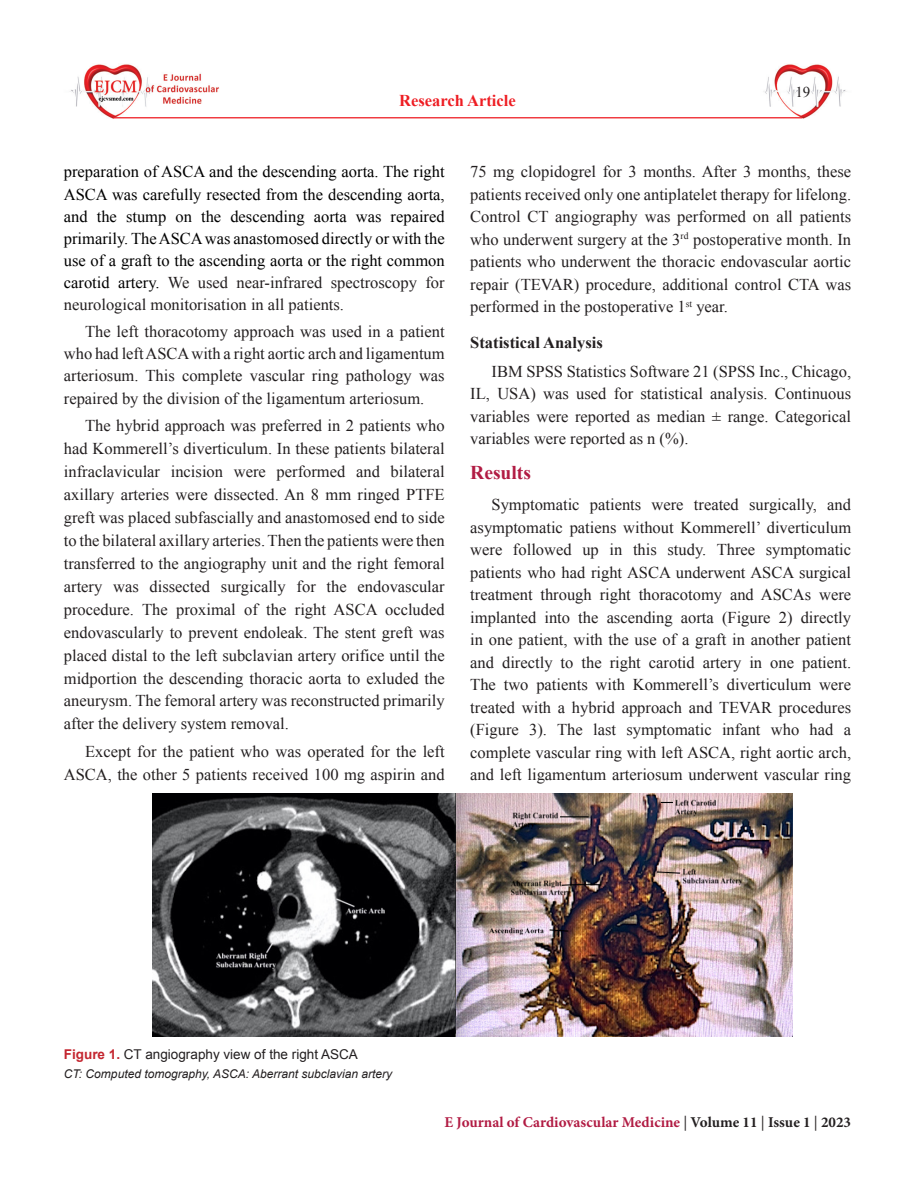
<style>
.page{position:relative;width:915px;height:1191px;background:#fff}
.page>*{position:absolute;margin:0;border:0;box-sizing:border-box;transform-origin:0 0}
.ARA_BASLIK{font:700 19.5px "Times New Roman";color:#b11b43}
.YAZI{font:16.5px/22.5px "Times New Roman";color:#231f20;text-align:justify}
.YAZI-2{font:16.5px/22.2px "Times New Roman";color:#000;text-align:justify}
.BOLD{font:700 16.5px "Times New Roman";color:#231f20}
.t1{font:700 16.5px "Times New Roman";color:#ee1d23}
.t2{font:700 15px "Minion Pro";color:#b11b43}
.t3{font:15px "Times New Roman";color:#231f20}
.RESİM-ALTI{font:13.5px "Arial";color:#231f20}
.RESİM-ALTI-2{font:italic 12px "Arial";color:#231f20}
.s1{color:#231f20}
.s2{font-weight:700;color:#c42630}
.s3{font-weight:400;color:#231f20}
</style>
<div class="page">
<img style="left:70px;top:64px;width:150px;height:55px">
<img style="left:694px;top:64px;width:153px;height:55px">
<hr style="left:113px;top:117px;width:688px;height:1px;background:#ee1d23">
<img style="left:152px;top:793px;width:640px;height:243px">
<p class="t1" style="left:399px;top:89px;width:118px">Research Article</p>
<p class="t3" style="left:795px;top:82px;width:16px">19</p>
<p class="YAZI-2" style="left:64px;top:160px;width:382px">preparation of ASCA and the descending aorta. The right ASCA was carefully resected from the descending aorta, and the stump on the descending aorta was repaired primarily. The ASCA was anastomosed directly or with the use of a graft to the ascending aorta or the right common carotid artery. <span class="s1">We used near-infrared spectroscopy for neurological monitorisation in all patients.</span></p>
<p class="YAZI" style="left:64px;top:320px;width:382px;text-indent:21px">The left thoracotomy approach was used in a patient who had left ASCA with a right aortic arch and ligamentum arteriosum. This complete vascular ring pathology was repaired by the division of the ligamentum arteriosum.</p>
<p class="YAZI" style="left:64px;top:414px;width:382px;line-height:23px;text-indent:21px">The hybrid approach was preferred in 2 patients who had Kommerell’s diverticulum. In these patients bilateral infraclavicular incision were performed and bilateral axillary arteries were dissected. An 8 mm ringed PTFE greft was placed subfascially and anastomosed end to side to the bilateral axillary arteries. Then the patients were then transferred to the angiography unit and the right femoral artery was dissected surgically for the endovascular procedure. The proximal of the right ASCA occluded endovascularly to prevent endoleak. The stent greft was placed distal to the left subclavian artery orifice until the midportion the descending thoracic aorta to exluded the aneurysm. The femoral artery was reconstructed primarily after the delivery system removal.</p>
<p class="YAZI" style="left:64px;top:739px;width:382px;line-height:23px;text-align:right">Except for the patient who was operated for the left<br>ASCA, the other 5 patients received 100 mg aspirin and</p>
<p class="YAZI" style="left:470px;top:160px;width:382px">75 mg clopidogrel for 3 months. After 3 months, these patients received only one antiplatelet therapy for lifelong.<br>Control CT angiography was performed on all patients who underwent surgery at the 3<sup>rd</sup> postoperative month. In patients who underwent the thoracic endovascular aortic repair (TEVAR) procedure, additional control CTA was performed in the postoperative 1<sup>st</sup> year.</p>
<p class="BOLD" style="left:470px;top:331px;width:134px">Statistical Analysis</p>
<p class="YAZI" style="left:470px;top:359px;width:382px;text-indent:21px">IBM SPSS Statistics Software 21 (SPSS Inc., Chicago, IL, USA) was used for statistical analysis. Continuous variables were reported as median ± range. Categorical variables were reported as n (%).</p>
<p class="ARA_BASLIK" style="left:470px;top:459px;width:62px">Results</p>
<p class="YAZI" style="left:470px;top:493px;width:382px;text-indent:21px">Symptomatic patients were treated surgically, and asymptomatic patiens without Kommerell’ diverticulum were followed up in this study. Three symptomatic patients who had right ASCA underwent ASCA surgical treatment through right thoracotomy and ASCAs were implanted into the ascending aorta (Figure 2) directly in one patient, with the use of a graft in another patient and directly to the right carotid artery in one patient.<br>The two patients with Kommerell’s diverticulum were treated with a hybrid approach and TEVAR procedures (Figure 3). The last symptomatic infant who had a complete vascular ring with left ASCA, right aortic arch, and left ligamentum arteriosum underwent vascular ring</p>
<p class="RESİM-ALTI" style="left:64px;top:1045px;width:295px"><span class="s2">Figure 1.</span> CT angiography view of the right ASCA</p>
<p class="RESİM-ALTI-2" style="left:64px;top:1066px;width:330px">CT: Computed tomography, ASCA: Aberrant subclavian artery</p>
<p class="t2" style="left:444px;top:1111px;width:408px">E Journal of Cardiovascular Medicine <span class="s3">|</span> <span class="s1">Volume 11</span> <span class="s3">|</span> <span class="s1">Issue 1</span> <span class="s3">|</span> <span class="s1">2023</span></p>
</div>
